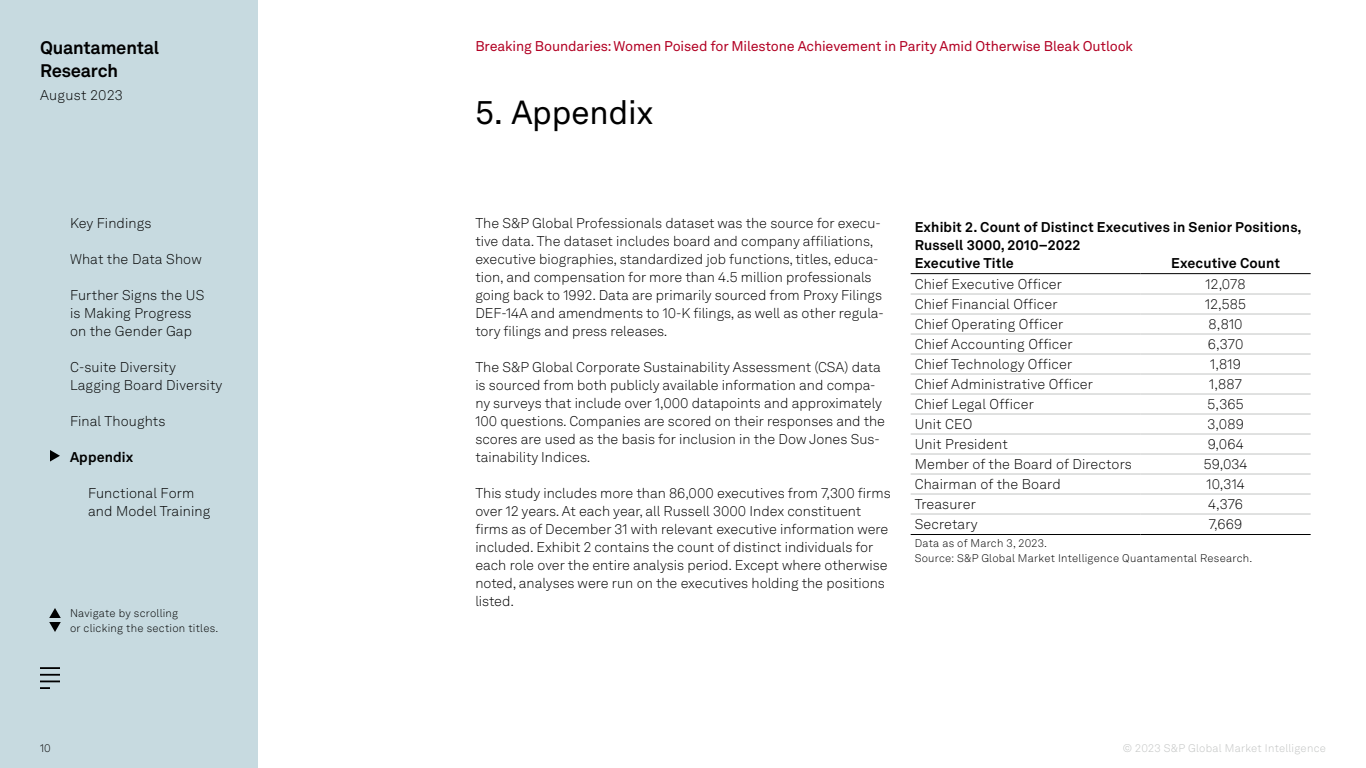
<style>
.page{position:relative;width:1366px;height:768px;background:#fff}
.page>*{position:absolute;margin:0;border:0;box-sizing:border-box;transform-origin:0 0}
.Chapter_titles{font:33px "Akkurat LL";letter-spacing:-.01em;color:#000}
.t1{font:700 18px/23px "Akkurat LL";letter-spacing:-.01em;color:#000}
.Body{font:300 14px/18px "Akkurat LL";color:#000}
.t2{font:700 14px/18px "Akkurat LL";letter-spacing:.01em;color:#000}
.t3{font:14px "Akkurat LL";letter-spacing:-.01em;color:#b20023}
.Body-2{font:300 14px "Akkurat LL";letter-spacing:.025em;color:#000}
.Footnotes{font:300 11px/15px "Akkurat LL";letter-spacing:.025em;color:#000}
.t4{font:300 11px "Akkurat LL";letter-spacing:.025em;color:#c2c4c3}
</style>
<div class="page">
<div style="left:0;top:0;width:258px;height:768px;background:#c7dae0"></div>
<svg style="left:49px;top:608px;width:12px;height:24px"></svg>
<hr style="left:40px;top:667px;width:20px;height:2px;background:#000">
<hr style="left:40px;top:674px;width:20px;height:2px;background:#000">
<svg style="left:40px;top:681px;width:20px;height:8px"></svg>
<svg style="left:50px;top:450px;width:10px;height:12px"></svg>
<hr style="left:911px;top:273px;width:230px;height:1px;background:#000">
<hr style="left:1141px;top:273px;width:170px;height:1px;background:#000">
<hr style="left:911px;top:534px;width:230px;height:1px;background:#000">
<hr style="left:1141px;top:534px;width:170px;height:1px;background:#000">
<hr style="left:911px;top:294px;width:230px;height:1px;background:#c2c4c3">
<hr style="left:1141px;top:294px;width:170px;height:1px;background:#c2c4c3">
<hr style="left:911px;top:314px;width:230px;height:1px;background:#c2c4c3">
<hr style="left:1141px;top:314px;width:170px;height:1px;background:#c2c4c3">
<hr style="left:911px;top:334px;width:230px;height:1px;background:#c2c4c3">
<hr style="left:1141px;top:334px;width:170px;height:1px;background:#c2c4c3">
<hr style="left:911px;top:354px;width:230px;height:1px;background:#c2c4c3">
<hr style="left:1141px;top:354px;width:170px;height:1px;background:#c2c4c3">
<hr style="left:911px;top:374px;width:230px;height:1px;background:#c2c4c3">
<hr style="left:1141px;top:374px;width:170px;height:1px;background:#c2c4c3">
<hr style="left:911px;top:394px;width:230px;height:1px;background:#c2c4c3">
<hr style="left:1141px;top:394px;width:170px;height:1px;background:#c2c4c3">
<hr style="left:911px;top:414px;width:230px;height:1px;background:#c2c4c3">
<hr style="left:1141px;top:414px;width:170px;height:1px;background:#c2c4c3">
<hr style="left:911px;top:434px;width:230px;height:1px;background:#c2c4c3">
<hr style="left:1141px;top:434px;width:170px;height:1px;background:#c2c4c3">
<hr style="left:911px;top:454px;width:230px;height:1px;background:#c2c4c3">
<hr style="left:1141px;top:454px;width:170px;height:1px;background:#c2c4c3">
<hr style="left:911px;top:474px;width:230px;height:1px;background:#c2c4c3">
<hr style="left:1141px;top:474px;width:170px;height:1px;background:#c2c4c3">
<hr style="left:911px;top:494px;width:230px;height:1px;background:#c2c4c3">
<hr style="left:1141px;top:494px;width:170px;height:1px;background:#c2c4c3">
<hr style="left:911px;top:514px;width:230px;height:1px;background:#c2c4c3">
<hr style="left:1141px;top:514px;width:170px;height:1px;background:#c2c4c3">
<p class="t1" style="left:40px;top:35px;width:121px">Quantamental<br>Research</p>
<p class="Body-2" style="left:40px;top:85px;width:84px">August 2023</p>
<p class="Body" style="left:70px;top:213px;width:83px">Key Findings</p>
<p class="Body" style="left:70px;top:249px;width:133px">What the Data Show</p>
<p class="Body" style="left:70px;top:285px;width:136px">Further Signs the US</p>
<p class="Body" style="left:70px;top:303px;width:123px">is Making Progress</p>
<p class="Body" style="left:70px;top:321px;width:124px">on the Gender Gap</p>
<p class="Body" style="left:70px;top:357px;width:108px">C-suite Diversity</p>
<p class="Body" style="left:70px;top:375px;width:154px">Lagging Board Diversity</p>
<p class="Body" style="left:70px;top:411px;width:97px">Final Thoughts</p>
<p class="t2" style="left:70px;top:447px;width:65px">Appendix</p>
<p class="Body" style="left:88px;top:483px;width:108px">Functional Form</p>
<p class="Body" style="left:88px;top:501px;width:124px">and Model Training</p>
<p class="Footnotes" style="left:70px;top:605px;width:150px">Navigate by scrolling<br>or clicking the section titles.</p>
<p class="Footnotes" style="left:40px;top:741px;width:12px">10</p>
<p class="t3" style="left:475px;top:35px;width:659px">Breaking Boundaries: Women Poised for Milestone Achievement in Parity Amid Otherwise Bleak Outlook</p>
<p class="Chapter_titles" style="left:475px;top:88px;width:180px">5. Appendix</p>
<p class="Body" style="left:475px;top:213px;width:410px">The S&amp;P Global Professionals dataset was the source for execu&shy;tive data. The dataset includes board and company affiliations, executive biographies, standardized job functions, titles, educa&shy;tion, and compensation for more than 4.5 million professionals going back to 1992. Data are primarily sourced from Proxy Filings DEF-14A and amendments to 10-K filings, as well as other regula&shy;tory filings and press releases.</p>
<p class="Body" style="left:475px;top:357px;width:411px">The S&amp;P Global Corporate Sustainability Assessment (CSA) data is sourced from both publicly available information and compa&shy;ny surveys that include over 1,000 datapoints and approximately 100 questions. Companies are scored on their responses and the scores are used as the basis for inclusion in the Dow Jones Sus&shy;tainability Indices.</p>
<p class="Body" style="left:475px;top:483px;width:417px">This study includes more than 86,000 executives from 7,300 firms over 12 years. At each year, all Russell 3000 Index constituent firms as of December 31 with relevant executive information were included. Exhibit 2 contains the count of distinct individuals for each role over the entire analysis period. Except where otherwise noted, analyses were run on the executives holding the positions listed.</p>
<p class="t2" style="left:915px;top:217px;width:388px">Exhibit 2. Count of Distinct Executives in Senior Positions,<br>Russell 3000, 2010–2022</p>
<p class="t2" style="left:915px;top:253px;width:101px">Executive Title</p>
<p class="t2" style="left:1171px;top:253px;width:111px">Executive Count</p>
<p class="Body" style="left:915px;top:274px;width:149px">Chief Executive Officer</p>
<p class="Body" style="left:1206px;top:274px;width:42px">12,078</p>
<p class="Body" style="left:915px;top:294px;width:145px">Chief Financial Officer</p>
<p class="Body" style="left:1205px;top:294px;width:43px">12,585</p>
<p class="Body" style="left:915px;top:314px;width:150px">Chief Operating Officer</p>
<p class="Body" style="left:1209px;top:314px;width:36px">8,810</p>
<p class="Body" style="left:915px;top:334px;width:160px">Chief Accounting Officer</p>
<p class="Body" style="left:1208px;top:334px;width:37px">6,370</p>
<p class="Body" style="left:915px;top:354px;width:159px">Chief Technology Officer</p>
<p class="Body" style="left:1210px;top:354px;width:32px">1,819</p>
<p class="Body" style="left:915px;top:374px;width:180px">Chief Administrative Officer</p>
<p class="Body" style="left:1209px;top:374px;width:34px">1,887</p>
<p class="Body" style="left:915px;top:394px;width:121px">Chief Legal Officer</p>
<p class="Body" style="left:1208px;top:394px;width:38px">5,365</p>
<p class="Body" style="left:915px;top:414px;width:59px">Unit CEO</p>
<p class="Body" style="left:1207px;top:414px;width:38px">3,089</p>
<p class="Body" style="left:915px;top:434px;width:95px">Unit President</p>
<p class="Body" style="left:1208px;top:434px;width:37px">9,064</p>
<p class="Body" style="left:915px;top:454px;width:219px">Member of the Board of Directors</p>
<p class="Body" style="left:1204px;top:454px;width:45px">59,034</p>
<p class="Body" style="left:915px;top:474px;width:148px">Chairman of the Board</p>
<p class="Body" style="left:1207px;top:474px;width:40px">10,314</p>
<p class="Body" style="left:915px;top:494px;width:63px">Treasurer</p>
<p class="Body" style="left:1208px;top:494px;width:36px">4,376</p>
<p class="Body" style="left:915px;top:514px;width:64px">Secretary</p>
<p class="Body" style="left:1209px;top:514px;width:35px">7,669</p>
<p class="Footnotes" style="left:915px;top:535px;width:134px">Data as of March 3, 2023.</p>
<p class="Footnotes" style="left:915px;top:550px;width:339px">Source: S&amp;P Global Market Intelligence Quantamental Research.</p>
<p class="t4" style="left:1123px;top:741px;width:205px">© 2023 S&amp;P Global Market Intelligence</p>
</div>
